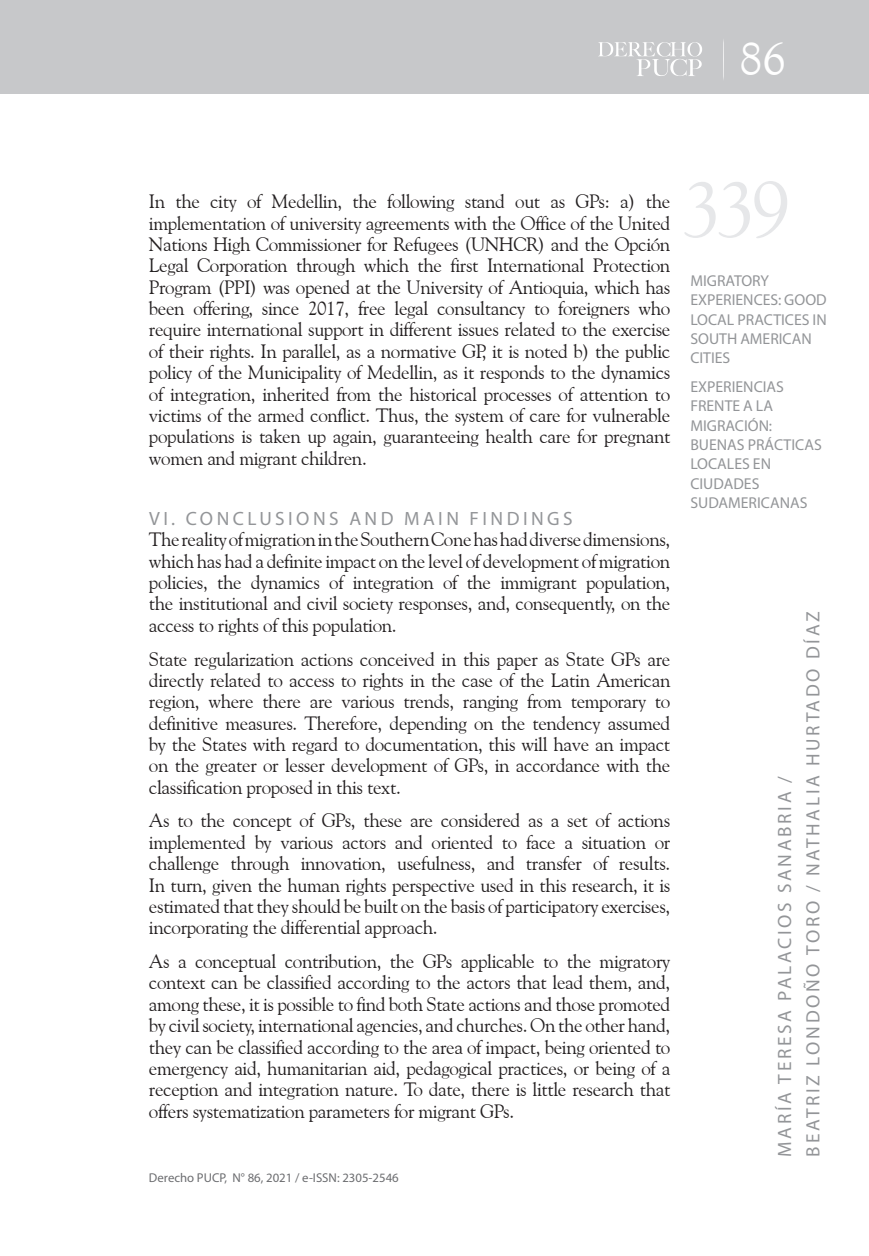
<style>
.page{position:relative;width:869px;height:1256px;background:#fff}
.page>*{position:absolute;margin:0;border:0;box-sizing:border-box;transform-origin:0 0}
.t1{font:78.75px "Goudy Old Style BT";color:#e6e7e9}
.t2{font:46.38px "Goudy Old Style BT";color:#fff}
.t3{font:19.25px/21.3px "Goudy Old Style BT";letter-spacing:-.02em;color:#231f20;text-align:justify}
.t4{font:19.25px/28px "Myriad Pro";letter-spacing:.14em;color:#939598}
.t5{font:19.25px "Myriad Pro";letter-spacing:.18em;color:#939598}
.t6{font:15.75px/19.2px "Myriad Pro";color:#939598}
.t7{font:12.78px "Myriad Pro";color:#6c6d70}
</style>
<div class="page">
<div style="left:25px;top:0;width:843px;height:94px;background:#c7c8ca"></div>
<div style="left:0;top:0;width:25px;height:94px;background:#c7c8ca"></div>
<svg style="left:598px;top:42px;width:103px;height:34px"></svg>
<h2 class="t2" style="left:739px;top:31px;width:47px">86</h2>
<p class="t3" style="left:149px;top:190px;width:522px">In the city of Medellin, the following stand out as GPs: a) the implementation of university agreements with the Office of the United Nations High Commissioner for Refugees (UNHCR) and the Opción Legal Corporation through which the first International Protection Program (PPI) was opened at the University of Antioquia, which has been offering, since 2017, free legal consultancy to foreigners who require international support in different issues related to the exercise of their rights. In parallel, as a normative GP, it is noted b) the public policy of the Municipality of Medellin, as it responds to the dynamics of integration, inherited from the historical processes of attention to victims of the armed conflict. Thus, the system of care for vulnerable populations is taken up again, guaranteeing health care for pregnant women and migrant children.</p>
<p class="t5" style="left:149px;top:506px;width:425px">VI. CONCLUSIONS AND MAIN FINDINGS</p>
<p class="t3" style="left:149px;top:528px;width:522px">The reality of migration in the Southern Cone has had diverse dimensions, which has had a definite impact on the level of development of migration policies, the dynamics of integration of the immigrant population, the institutional and civil society responses, and, consequently, on the access to rights of this population.</p>
<p class="t3" style="left:149px;top:647px;width:522px">State regularization actions conceived in this paper as State GPs are directly related to access to rights in the case of the Latin American region, where there are various trends, ranging from temporary to definitive measures. Therefore, depending on the tendency assumed by the States with regard to documentation, this will have an impact on the greater or lesser development of GPs, in accordance with the classification proposed in this text.</p>
<p class="t3" style="left:149px;top:809px;width:522px">As to the concept of GPs, these are considered as a set of actions implemented by various actors and oriented to face a situation or challenge through innovation, usefulness, and transfer of results.<br>In turn, given the human rights perspective used in this research, it is estimated that they should be built on the basis of participatory exercises, incorporating the differential approach.</p>
<p class="t3" style="left:149px;top:950px;width:522px">As a conceptual contribution, the GPs applicable to the migratory context can be classified according to the actors that lead them, and, among these, it is possible to find both State actions and those promoted by civil society, international agencies, and churches. On the other hand, they can be classified according to the area of impact, being oriented to emergency aid, humanitarian aid, pedagogical practices, or being of a reception and integration nature. To date, there is little research that offers systematization parameters for migrant GPs.</p>
<p class="t7" style="left:149px;top:1168px;width:251px">Derecho PUCP, N° 86, 2021 / e-ISSN: 2305-2546</p>
<h1 class="t1" style="left:682px;top:161px;width:109px">339</h1>
<p class="t6" style="left:690px;top:271px;width:138px">MIGRATORY<br>EXPERIENCES: GOOD<br>LOCAL PRACTICES IN<br>SOUTH AMERICAN<br>CITIES</p>
<p class="t6" style="left:690px;top:377px;width:133px">EXPERIENCIAS<br>FRENTE A LA<br>MIGRACIÓN:<br>BUENAS PRÁCTICAS<br>LOCALES EN<br>CIUDADES<br>SUDAMERICANAS</p>
<p class="t4" style="left:770px;top:1156px;width:546px;rotate:-90deg">MARÍA TERESA PALACIOS SANABRIA /<br>BEATRIZ LONDOÑO TORO / NATHALIA HURTADO DÍAZ</p>
</div>
